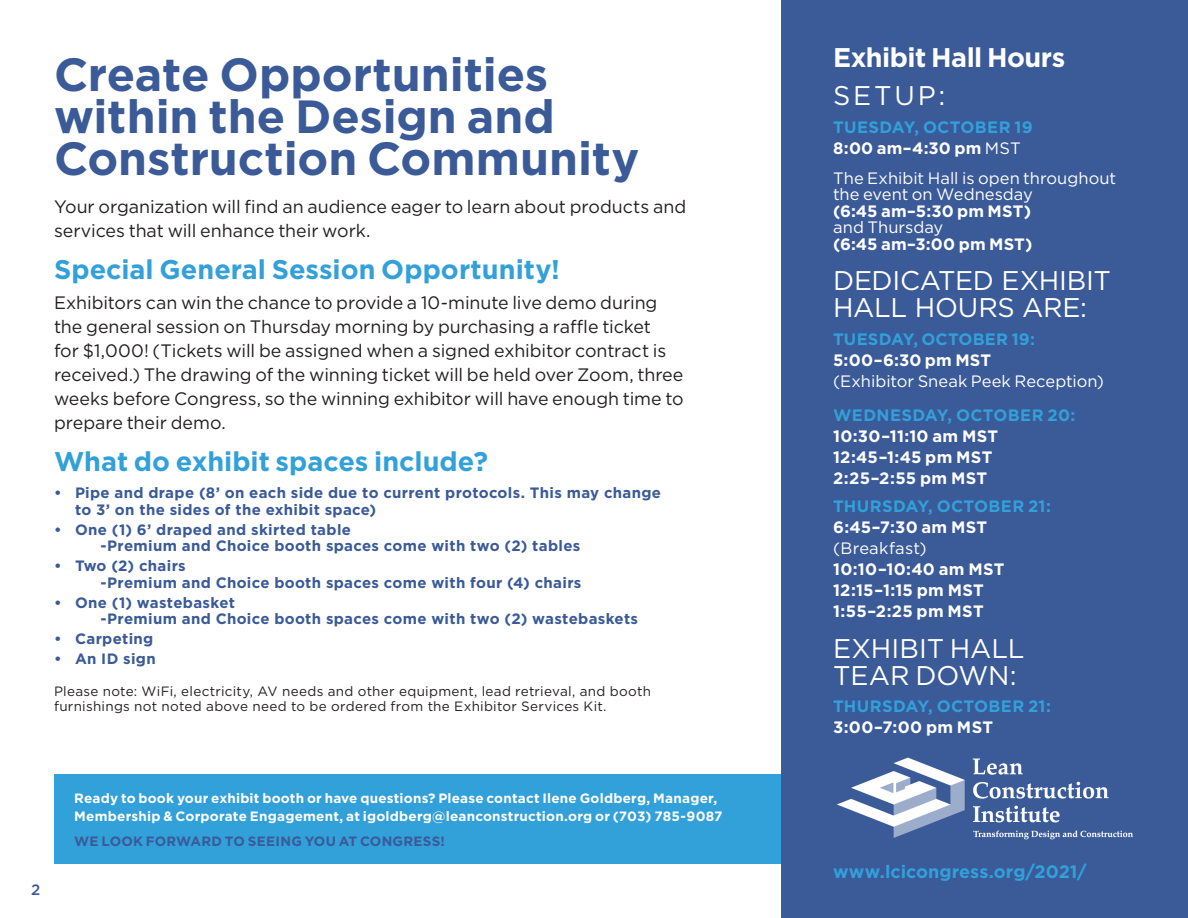
<style>
.page{position:relative;width:1188px;height:918px;background:#fff}
.page>*{position:absolute;margin:0;border:0;box-sizing:border-box;transform-origin:0 0}
.t1{font:700 46.5px/42px "Gotham";color:#3a5a98}
.t2{font:700 27px "Gotham";color:#32a0d9}
.t3{font:27px/27px "Gotham";letter-spacing:-.005em;color:#fff}
.t4{font:700 27px "Gotham";letter-spacing:-.02em;color:#fff}
.t5{font:18px/24px "Gotham";letter-spacing:-.005em;color:#231f20}
.t6{font:700 18px "Gotham";color:#32a0d9}
.t7{font:700 16.5px/21px "Gotham";letter-spacing:.015em;color:#fff}
.t8{font:700 16.5px/21px "Gotham";letter-spacing:.015em;color:#32a0d9}
.t9{font:16.5px/16.5px "Gotham";letter-spacing:.005em;color:#fff}
.t10{font:700 15px/16.5px "Gotham";letter-spacing:.02em;color:#3a5a98}
.t11{font:500 15px "Gotham";color:#3a5a98}
.t12{font:700 13.5px/18px "Gotham";letter-spacing:.015em;color:#fff}
.t13{font:13.5px/15px "Gotham";letter-spacing:.02em;color:#231f20}
.t14{font:700 13.5px "Gotham";letter-spacing:.02em;color:#3a5a98}
.s1{color:#fff}
.s2{font-weight:400;color:#fff}
</style>
<div class="page">
<div style="left:54px;top:775px;width:729px;height:89px;background:#32a0d9"></div>
<div style="left:781px;top:1px;width:406px;height:917px;background:#3a5a98"></div>
<img style="left:837px;top:757px;width:296px;height:83px">
<h1 class="t1" style="left:54px;top:53px;width:587px">Create Opportunities within the Design and<br>Construction Community</h1>
<p class="t5" style="left:54px;top:194px;width:634px">Your organization will find an audience eager to learn about products and services that will enhance their work.</p>
<h2 class="t2" style="left:54px;top:251px;width:508px">Special General Session Opportunity!</h2>
<p class="t5" style="left:54px;top:291px;width:631px">Exhibitors can win the chance to provide a 10-minute live demo during the general session on Thursday morning by purchasing a raffle ticket<br>for $1,000! (Tickets will be assigned when a signed exhibitor contract is received.) The drawing of the winning ticket will be held over Zoom, three weeks before Congress, so the winning exhibitor will have enough time to prepare their demo.</p>
<h2 class="t2" style="left:54px;top:444px;width:436px">What do exhibit spaces include?</h2>
<p class="t10" style="left:75px;top:485px;width:588px;text-indent:-21px">• Pipe and drape (8’ on each side due to current protocols. This may change to 3’ on the sides of the exhibit space)</p>
<p class="t10" style="left:101px;top:521px;width:481px;text-indent:-46px">• One (1) 6’ draped and skirted table<br>-Premium and Choice booth spaces come with two (2) tables</p>
<p class="t10" style="left:101px;top:558px;width:482px;text-indent:-47px">• Two (2) chairs<br>-Premium and Choice booth spaces come with four (4) chairs</p>
<p class="t10" style="left:101px;top:594px;width:539px;text-indent:-46px">• One (1) wastebasket<br>-Premium and Choice booth spaces come with two (2) wastebaskets</p>
<p class="t10" style="left:54px;top:631px;width:101px">• Carpeting</p>
<p class="t10" style="left:54px;top:651px;width:103px">• An ID sign</p>
<p class="t13" style="left:54px;top:683px;width:598px">Please note: WiFi, electricity, AV needs and other equipment, lead retrieval, and booth furnishings not noted above need to be ordered from the Exhibitor Services Kit.</p>
<p class="t11" style="left:31px;top:880px;width:11px">2</p>
<p class="t12" style="left:74px;top:789px;width:650px">Ready to book your exhibit booth or have questions? Please contact Ilene Goldberg, Manager,<br>Membership &amp; Corporate Engagement, at igoldberg@leanconstruction.org or (703) 785-9087</p>
<p class="t14" style="left:74px;top:832px;width:372px">WE LOOK FORWARD TO SEEING YOU AT CONGRESS!</p>
<h2 class="t4" style="left:833px;top:39px;width:234px">Exhibit Hall Hours</h2>
<h2 class="t3" style="left:833px;top:81px;width:114px">SETUP:</h2>
<p class="t8" style="left:833px;top:116px;width:201px">TUESDAY, OCTOBER 19<br><span class="s1">8:00 am–4:30 pm</span> <span class="s2">MST</span></p>
<p class="t9" style="left:833px;top:169px;width:285px">The Exhibit Hall is open throughout the event on Wednesday</p>
<p class="t7" style="left:833px;top:200px;width:200px">(6:45 am–5:30 pm MST)</p>
<p class="t9" style="left:833px;top:219px;width:112px">and Thursday</p>
<p class="t7" style="left:833px;top:233px;width:201px">(6:45 am–3:00 pm MST)</p>
<h2 class="t3" style="left:833px;top:266px;width:279px">DEDICATED EXHIBIT<br>HALL HOURS ARE:</h2>
<p class="t8" style="left:833px;top:328px;width:203px">TUESDAY, OCTOBER 19:</p>
<p class="t7" style="left:833px;top:349px;width:160px">5:00–6:30 pm MST</p>
<p class="t9" style="left:833px;top:372px;width:272px">(Exhibitor Sneak Peek Reception)</p>
<p class="t8" style="left:833px;top:405px;width:244px">WEDNESDAY, OCTOBER 20:</p>
<p class="t7" style="left:833px;top:426px;width:167px">10:30–11:10 am MST<br>12:45–1:45 pm MST<br>2:25–2:55 pm MST</p>
<p class="t8" style="left:833px;top:496px;width:219px">THURSDAY, OCTOBER 21:</p>
<p class="t7" style="left:833px;top:517px;width:156px">6:45–7:30 am MST</p>
<p class="t9" style="left:833px;top:540px;width:95px">(Breakfast)</p>
<p class="t7" style="left:833px;top:559px;width:173px">10:10–10:40 am MST<br>12:15–1:15 pm MST<br>1:55–2:25 pm MST</p>
<h2 class="t3" style="left:833px;top:634px;width:193px">EXHIBIT HALL<br>TEAR DOWN:</h2>
<p class="t8" style="left:833px;top:696px;width:219px">THURSDAY, OCTOBER 21:</p>
<p class="t7" style="left:833px;top:717px;width:162px">3:00–7:00 pm MST</p>
<p class="t6" style="left:833px;top:860px;width:255px">www.lcicongress.org/2021/</p>
</div>
